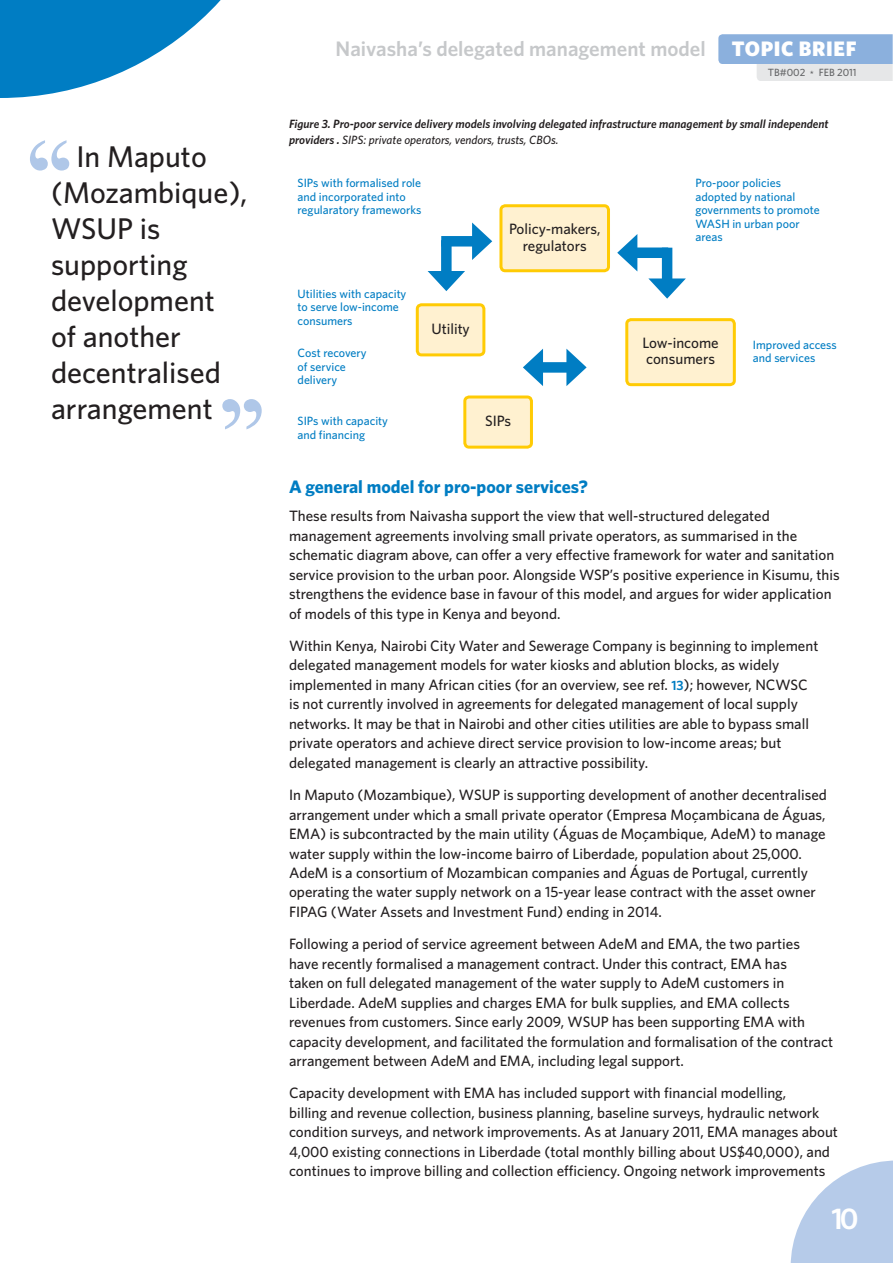
<style>
.page{position:relative;width:893px;height:1263px;background:#fff}
.page>*{position:absolute;margin:0;border:0;box-sizing:border-box;transform-origin:0 0}
.t1{font:120px "Times New Roman";color:#afc7e8}
.t2{font:500 30px/36px "Whitney";color:#231f20}
.t3{font:600 30px "Whitney";color:#fff}
.t4{font:600 21px "Whitney";color:#c6c8ca}
.t5{font:900 21px "Whitney";letter-spacing:.03em;color:#fff}
.t6{font:700 18px "Whitney";color:#007dc3}
.t7{font:500 15px/19.5px "Whitney";color:#231f20}
.t8{font:500 12px/13.5px "Whitney";color:#007dc3}
.t9{font:italic 600 12px/16.5px "Whitney";color:#231f20}
.t10{font:500 10.5px "Whitney";color:#636466}
.s1{font-weight:500}
.s2{font-weight:600;font-size:13.5px;color:#007dc3}
</style>
<div class="page">
<svg style="left:791px;top:1161px;width:102px;height:102px"></svg>
<svg style="left:718px;top:34px;width:175px;height:47px;background:#aec6e3"></svg>
<svg style="left:0;top:0;width:221px;height:98px"></svg>
<div style="left:501px;top:206px;width:107px;height:65px;background:#fff1d0;border-radius:4px"></div>
<div style="left:499px;top:204px;width:111px;height:68px;border:3px solid #ffcb04;border-radius:4px"></div>
<div style="left:627px;top:320px;width:107px;height:65px;background:#fff1d0;border-radius:4px"></div>
<div style="left:625px;top:318px;width:111px;height:68px;border:3px solid #ffcb04;border-radius:4px"></div>
<div style="left:417px;top:305px;width:67px;height:50px;background:#fff1d0;border-radius:4px"></div>
<div style="left:416px;top:303px;width:69px;height:53px;border:3px solid #ffcb04;border-radius:4px"></div>
<div style="left:465px;top:397px;width:66px;height:50px;background:#fff1d0;border-radius:4px"></div>
<div style="left:463px;top:396px;width:70px;height:53px;border:3px solid #ffcb04;border-radius:4px"></div>
<div style="left:441px;top:236px;width:39px;height:11px;background:#007dc3"></div>
<svg style="left:472px;top:223px;width:20px;height:37px"></svg>
<div style="left:441px;top:240px;width:11px;height:39px;background:#007dc3"></div>
<svg style="left:428px;top:271px;width:37px;height:20px"></svg>
<div style="left:662px;top:248px;width:10px;height:38px;background:#007dc3"></div>
<svg style="left:648px;top:278px;width:38px;height:21px"></svg>
<div style="left:629px;top:248px;width:39px;height:10px;background:#007dc3"></div>
<svg style="left:617px;top:234px;width:20px;height:37px"></svg>
<div style="left:535px;top:362px;width:39px;height:11px;background:#007dc3"></div>
<svg style="left:566px;top:349px;width:21px;height:37px"></svg>
<svg style="left:523px;top:349px;width:20px;height:37px"></svg>
<h1 class="t1" style="left:19px;top:110px;width:63px">‘‘</h1>
<h2 class="t2" style="left:51px;top:141px;width:198px;text-indent:25px">In Maputo (Mozambique),<br>WSUP is supporting development of another decentralised arrangement</h2>
<h1 class="t1" style="left:211px;top:369px;width:63px">’’</h1>
<h3 class="t4" style="left:336px;top:40px;width:372px">Naivasha’s delegated management model</h3>
<h3 class="t5" style="left:732px;top:36px;width:126px">TOPIC BRIEF</h3>
<p class="t10" style="left:768px;top:68px;width:90px">TB#002 * FEB 2011</p>
<p class="t9" style="left:289px;top:116px;width:541px">Figure 3. Pro-poor service delivery models involving delegated infrastructure management by small independent providers . <span class="s1">SIPS: private operators, vendors, trusts, CBOs.</span></p>
<p class="t8" style="left:298px;top:177px;width:125px">SIPs with formalised role and incorporated into regularatory frameworks</p>
<p class="t8" style="left:695px;top:177px;width:126px">Pro-poor policies adopted by national governments to promote<br>WASH in urban poor areas</p>
<p class="t7" style="left:509px;top:222px;width:93px;line-height:16.5px;text-align:center">Policy-makers, regulators</p>
<p class="t8" style="left:297px;top:288px;width:110px">Utilities with capacity to serve low-income consumers</p>
<p class="t8" style="left:297px;top:347px;width:71px">Cost recovery of service delivery</p>
<p class="t8" style="left:297px;top:415px;width:92px">SIPs with capacity and financing</p>
<p class="t7" style="left:431px;top:320px;width:40px">Utility</p>
<p class="t7" style="left:485px;top:412px;width:28px">SIPs</p>
<p class="t7" style="left:642px;top:336px;width:78px;line-height:16.5px">Low-income consumers</p>
<p class="t8" style="left:753px;top:339px;width:85px">Improved access and services</p>
<p class="t6" style="left:289px;top:480px;width:300px">A general model for pro-poor services?</p>
<p class="t7" style="left:289px;top:507px;width:552px">These results from Naivasha support the view that well-structured delegated management agreements involving small private operators, as summarised in the schematic diagram above, can offer a very effective framework for water and sanitation service provision to the urban poor. Alongside WSP’s positive experience in Kisumu, this strengthens the evidence base in favour of this model, and argues for wider application of models of this type in Kenya and beyond.</p>
<p class="t7" style="left:289px;top:637px;width:531px">Within Kenya, Nairobi City Water and Sewerage Company is beginning to implement delegated management models for water kiosks and ablution blocks, as widely implemented in many African cities (for an overview, see ref. <span class="s2">13</span>); however, NCWSC is not currently involved in agreements for delegated management of local supply networks. It may be that in Nairobi and other cities utilities are able to bypass small private operators and achieve direct service provision to low-income areas; but delegated management is clearly an attractive possibility.</p>
<p class="t7" style="left:289px;top:786px;width:539px">In Maputo (Mozambique), WSUP is supporting development of another decentralised arrangement under which a small private operator (Empresa Moçambicana de Águas, EMA) is subcontracted by the main utility (Águas de Moçambique, AdeM) to manage water supply within the low-income bairro of Liberdade, population about 25,000.<br>AdeM is a consortium of Mozambican companies and Águas de Portugal, currently operating the water supply network on a 15-year lease contract with the asset owner FIPAG (Water Assets and Investment Fund) ending in 2014.</p>
<p class="t7" style="left:289px;top:935px;width:545px">Following a period of service agreement between AdeM and EMA, the two parties have recently formalised a management contract. Under this contract, EMA has<br>taken on full delegated management of the water supply to AdeM customers in Liberdade. AdeM supplies and charges EMA for bulk supplies, and EMA collects revenues from customers. Since early 2009, WSUP has been supporting EMA with capacity development, and facilitated the formulation and formalisation of the contract arrangement between AdeM and EMA, including legal support.</p>
<p class="t7" style="left:289px;top:1085px;width:550px">Capacity development with EMA has included support with financial modelling,<br>billing and revenue collection, business planning, baseline surveys, hydraulic network condition surveys, and network improvements. As at January 2011, EMA manages about 4,000 existing connections in Liberdade (total monthly billing about US$40,000), and continues to improve billing and collection efficiency. Ongoing network improvements</p>
<h2 class="t3" style="left:831px;top:1207px;width:29px">10</h2>
</div>
